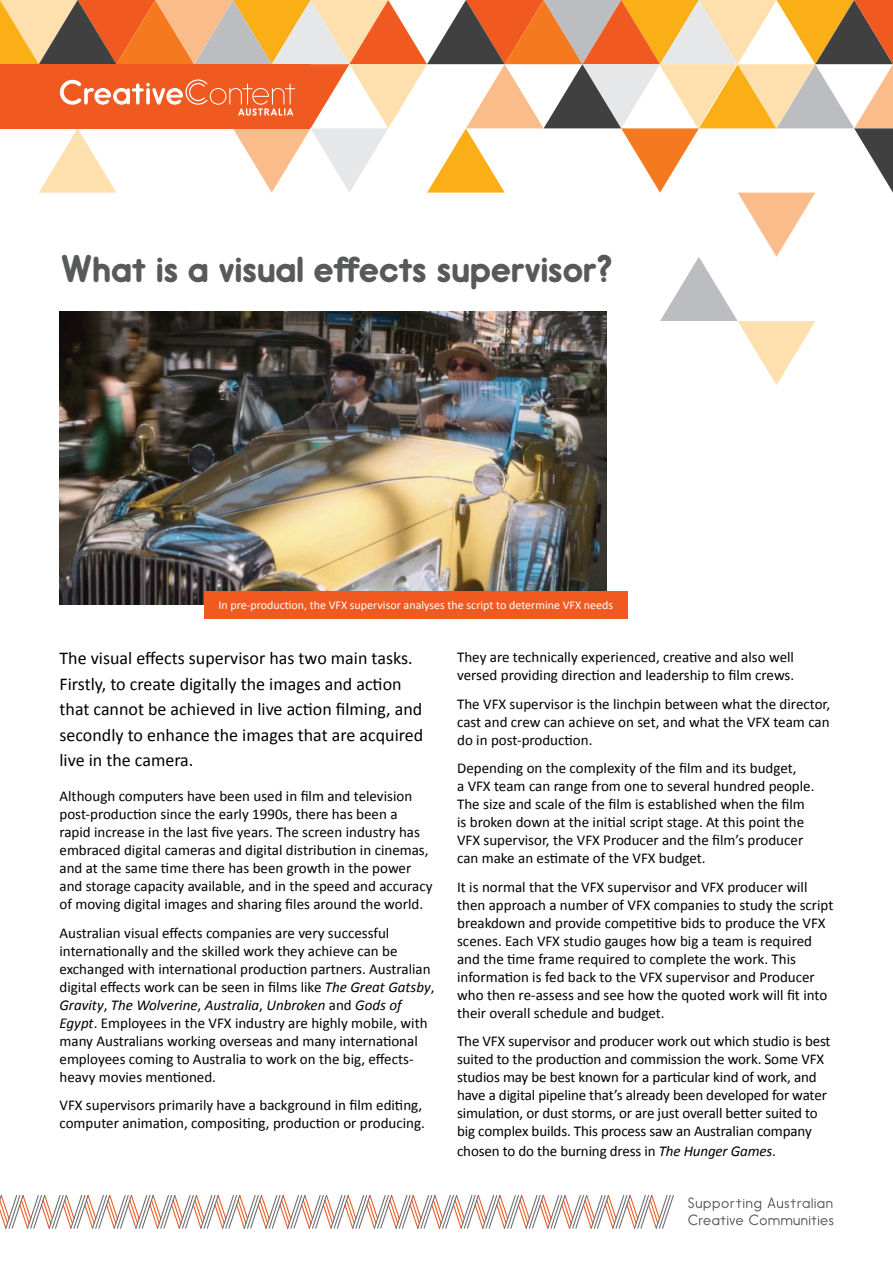
<style>
.page{position:relative;width:893px;height:1263px;background:#fff}
.page>*{position:absolute;margin:0;border:0;box-sizing:border-box;transform-origin:0 0}
.Heading_1{font:36px "Hiruko Pro";letter-spacing:-.015em;color:#57595b}
.Intro_para{font:18px/25.5px "Calibri";color:#000}
.Body{font:15px/18px "Calibri";color:#000}
.Pull_Quote{font:12px "Calibri";color:#fff}
.s1{font-style:italic}
</style>
<div class="page">
<svg style="left:0;top:1195px;width:674px;height:34px"></svg>
<svg style="left:688px;top:1197px;width:145px;height:28px"></svg>
<svg style="left:0;top:0;width:893px;height:385px"></svg>
<img style="left:60px;top:311px;width:546px;height:294px">
<div style="left:204px;top:591px;width:423px;height:27px;background:#f05a21"></div>
<p class="Heading_1" style="left:60px;top:247px;width:554px">What is a visual effects supervisor?</p>
<p class="Pull_Quote" style="left:218px;top:597px;width:396px">In pre-production, the VFX supervisor analyses the script to determine VFX needs</p>
<p class="Intro_para" style="left:60px;top:645px;width:365px">The visual effects supervisor has two main tasks.<br>Firstly, to create digitally the images and action that cannot be achieved in live action filming, and secondly to enhance the images that are acquired live in the camera.</p>
<p class="Body" style="left:60px;top:787px;width:374px">Although computers have been used in film and television post-production since the early 1990s, there has been a rapid increase in the last five years. The screen industry has embraced digital cameras and digital distribution in cinemas, and at the same time there has been growth in the power and storage capacity available, and in the speed and accuracy of moving digital images and sharing files around the world.</p>
<p class="Body" style="left:60px;top:924px;width:376px">Australian visual effects companies are very successful internationally and the skilled work they achieve can be exchanged with international production partners. Australian digital effects work can be seen in films like <span class="s1">The Great Gatsby</span>, <span class="s1">Gravity</span>, <span class="s1">The Wolverine</span>, <span class="s1">Australia</span>, <span class="s1">Unbroken</span> and <span class="s1">Gods of Egypt</span>. Employees in the VFX industry are highly mobile, with many Australians working overseas and many international employees coming to Australia to work on the big, effects&shy;heavy movies mentioned.</p>
<p class="Body" style="left:60px;top:1096px;width:367px">VFX supervisors primarily have a background in film editing, computer animation, compositing, production or producing.</p>
<p class="Body" style="left:457px;top:648px;width:339px">They are technically experienced, creative and also well versed providing direction and leadership to film crews.</p>
<p class="Body" style="left:457px;top:695px;width:375px;text-align:justify">The VFX supervisor is the linchpin between what the director, cast and crew can achieve on set, and what the VFX team can do in post-production.</p>
<p class="Body" style="left:457px;top:759px;width:359px">Depending on the complexity of the film and its budget,<br>a VFX team can range from one to several hundred people.<br>The size and scale of the film is established when the film is broken down at the initial script stage. At this point the VFX supervisor, the VFX Producer and the film’s producer can make an estimate of the VFX budget.</p>
<p class="Body" style="left:457px;top:878px;width:378px">It is normal that the VFX supervisor and VFX producer will then approach a number of VFX companies to study the script breakdown and provide competitive bids to produce the VFX scenes. Each VFX studio gauges how big a team is required and the time frame required to complete the work. This information is fed back to the VFX supervisor and Producer who then re-assess and see how the quoted work will fit into their overall schedule and budget.</p>
<p class="Body" style="left:457px;top:1032px;width:375px">The VFX supervisor and producer work out which studio is best suited to the production and commission the work. Some VFX studios may be best known for a particular kind of work, and have a digital pipeline that’s already been developed for water simulation, or dust storms, or are just overall better suited to big complex builds. This process saw an Australian company</p>
<p class="Body" style="left:457px;top:1142px;width:320px">chosen to do the burning dress in <span class="s1">The Hunger Games</span>.</p>
</div>
